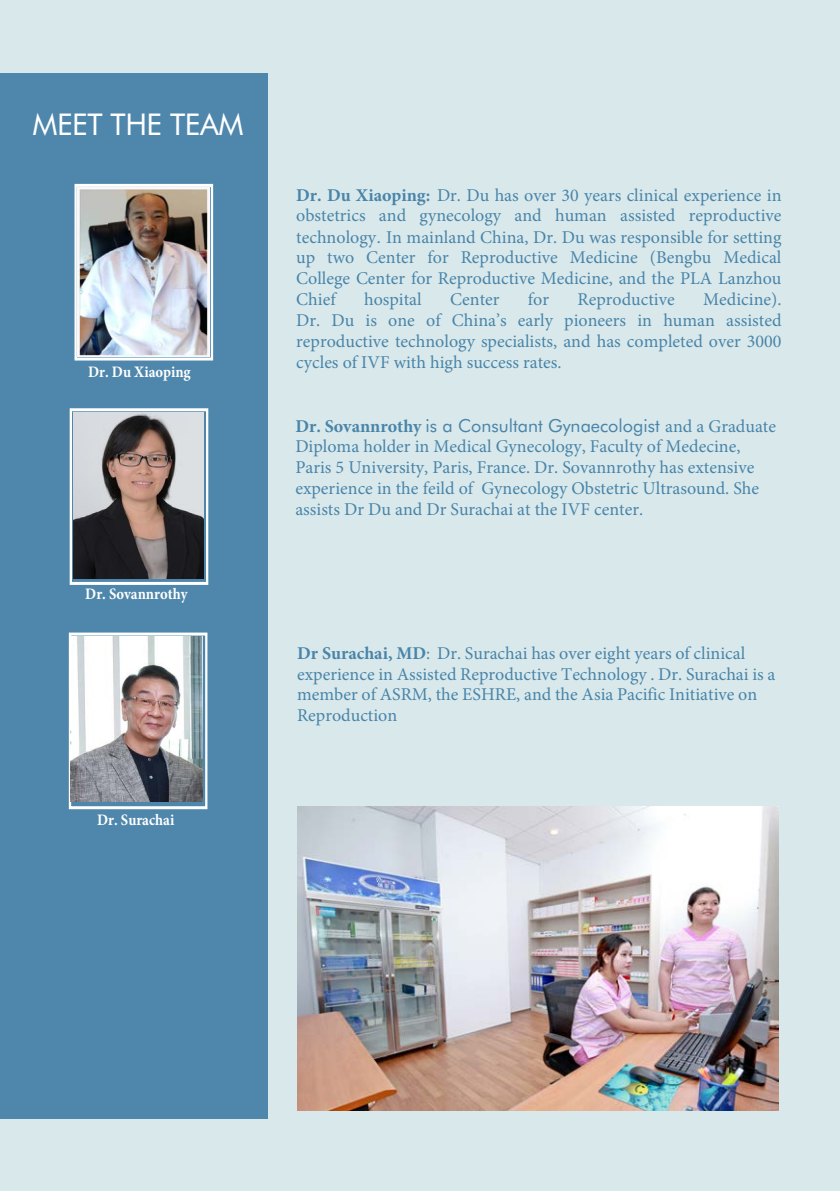
<style>
.page{position:relative;width:840px;height:1191px;background:#fff}
.page>*{position:absolute;margin:0;border:0;box-sizing:border-box;transform-origin:0 0}
.t1{font:30px "Futura BT";letter-spacing:-.015em;color:#fff}
.t2{font:18px/20.8px "Minion Pro";color:#4984a9;text-align:justify}
.t3{font:18px "Futura BT";color:#4984a9}
.t4{font:700 16px "Minion Pro";color:#fff;scale:.91 1}
.s1{font-weight:700}
.s2{font-family:"Futura BT"}
.s3{font-family:"Minion Pro";font-weight:700}
.s4{font-family:"Minion Pro"}
</style>
<div class="page">
<div style="left:0;top:0;width:839px;height:1191px;background:#d9e9eb"></div>
<div style="left:0;top:73px;width:268px;height:1045px;background:#4f87ac"></div>
<div style="left:69px;top:408px;width:139px;height:177px;border:3px solid #fff"></div>
<img style="left:78px;top:188px;width:131px;height:168px">
<img style="left:73px;top:413px;width:130px;height:166px">
<div style="left:69px;top:633px;width:138px;height:176px;border:3px solid #fff"></div>
<img style="left:70px;top:637px;width:132px;height:164px">
<div style="left:74px;top:184px;width:139px;height:176px;border:3px solid #fff"></div>
<img style="left:297px;top:806px;width:481px;height:304px">
<h1 class="t1" style="left:32px;top:112px;width:212px">MEET THE TEAM</h1>
<p class="t4" style="left:88px;top:361px;width:114px">Dr. Du Xiaoping</p>
<p class="t4" style="left:85px;top:582px;width:114px">Dr. Sovannrothy</p>
<p class="t4" style="left:97px;top:808px;width:86px">Dr. Surachai</p>
<p class="t2" style="left:296px;top:185px;width:486px"><span class="s1">Dr. Du Xiaoping:</span> Dr. Du has over 30 years clinical experience in obstetrics and gynecology and human assisted reproductive technology<span class="s2">.</span> In mainland China, Dr. Du was responsible for setting up two Center for Reproductive Medicine (Bengbu Medical College Center for Reproductive Medicine, and the PLA Lanzhou Chief</p>
<p class="t2" style="left:296px;top:289px;width:486px;text-indent:406px">Medicine).<br>Dr. Du is one of China’s early pioneers in human assisted reproductive technology specialists, and has completed over 3000 cycles of IVF with high success rates.</p>
<p class="t2" style="left:364px;top:289px;width:59px">hospital</p>
<p class="t2" style="left:450px;top:289px;width:51px">Center</p>
<p class="t2" style="left:527px;top:289px;width:23px">for</p>
<p class="t2" style="left:577px;top:289px;width:99px">Reproductive</p>
<p class="t3" style="left:295px;top:418px;width:482px"><span class="s3">Dr. Sovannrothy</span> is a Consultant Gynaecologist <span class="s4">and a Graduate</span></p>
<p class="t2" style="left:295px;top:436px;width:465px;text-align:left">Diploma holder in Medical Gynecology, Faculty of Medecine, Paris 5 University, Paris, France. Dr. Sovannrothy has extensive experience in the feild of Gynecology Obstetric Ultrasound. She assists Dr Du and Dr Surachai at the IVF center.</p>
<p class="t2" style="left:297px;top:643px;width:479px;text-align:left"><span class="s1">Dr Surachai, MD</span>: Dr. Surachai has over eight years of clinical experience in Assisted Reproductive Technology . Dr. Surachai is a member of ASRM, the ESHRE, and the Asia Pacific Initiative on Reproduction</p>
</div>
